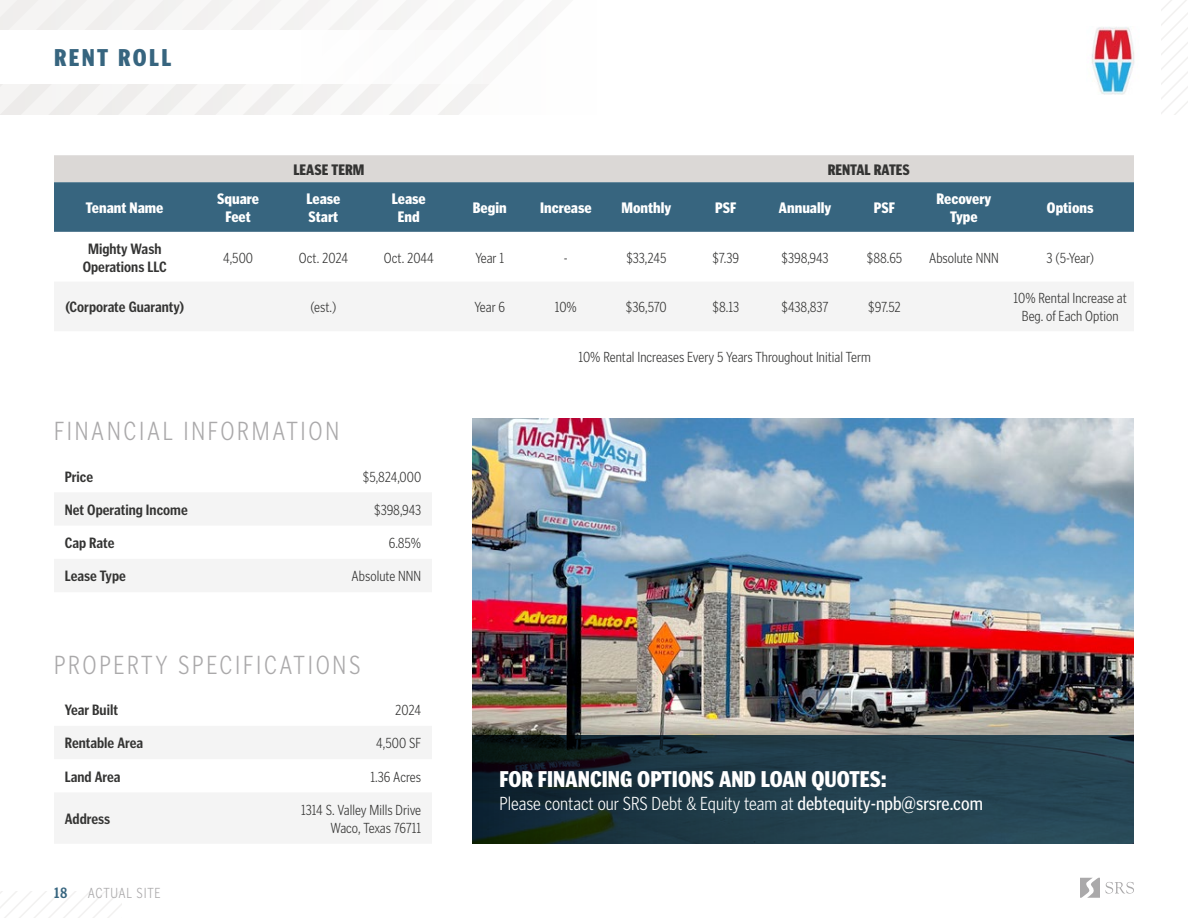
<style>
.page{position:relative;width:1188px;height:918px;background:#fff}
.page>*{position:absolute;margin:0;border:0;box-sizing:border-box;transform-origin:0 0}
.t1{font:300 27px "Poynter Gothic Text Cond";letter-spacing:.1em;color:#aaa9aa}
.t2{font:900 24px "Poynter Gothic Text Cond";letter-spacing:.1em;color:#37657f}
.t3{font:900 22.5px "Poynter Gothic Text Cond";color:#fff}
.t4{font:300 19.5px "Poynter Gothic Text Cond";color:#fff}
.t5{font:300 15px/18px "Poynter Gothic Text Cond";color:#343433;text-align:center}
.t6{font:700 15px/18px "Poynter Gothic Text Cond";color:#343433;text-align:center}
.t7{font:900 15px/18px "Poynter Gothic Text Cond";color:#fff;text-align:center}
.t8{font:900 15px "Poynter Gothic Text Cond";color:#343433}
.t9{font:300 15px "Poynter Gothic Text Cond";letter-spacing:.05em;color:#aaa9aa}
.t10{font:700 15px "Poynter Gothic Text Cond";color:#37657f}
.s1{font-weight:400}
</style>
<div class="page">
<img style="left:472px;top:418px;width:662px;height:318px">
<svg style="left:0;top:891px;width:122px;height:27px"></svg>
<svg style="left:1080px;top:878px;width:54px;height:20px"></svg>
<svg style="left:0;top:0;width:538px;height:115px"></svg>
<svg style="left:1161px;top:0;width:27px;height:115px"></svg>
<div style="left:0;top:30px;width:594px;height:54px;background:#fff"></div>
<svg style="left:472px;top:736px;width:662px;height:108px;background:#1e3843"></svg>
<div style="left:54px;top:155px;width:1080px;height:27px;background:#dbd8d6"></div>
<div style="left:54px;top:182px;width:1080px;height:50px;background:#37657f"></div>
<div style="left:54px;top:282px;width:1080px;height:49px;background:#f4f4f4"></div>
<svg style="left:54px;top:493px;width:378px;height:99px"></svg>
<svg style="left:54px;top:726px;width:378px;height:117px;fill:#f4f4f4"></svg>
<img style="left:1091px;top:27px;width:44px;height:67px">
<h2 class="t2" style="left:54px;top:44px;width:119px">RENT ROLL</h2>
<p class="t8" style="left:293px;top:161px;width:73px">LEASE TERM</p>
<p class="t8" style="left:828px;top:161px;width:84px">RENTAL RATES</p>
<p class="t7" style="left:86px;top:199px;width:79px">Tenant Name</p>
<p class="t7" style="left:217px;top:190px;width:43px">Square<br>Feet</p>
<p class="t7" style="left:306px;top:190px;width:36px;text-align:left">Lease<br>Start</p>
<p class="t7" style="left:392px;top:190px;width:36px">Lease<br>End</p>
<p class="t7" style="left:473px;top:199px;width:36px">Begin</p>
<p class="t7" style="left:540px;top:199px;width:53px">Increase</p>
<p class="t7" style="left:621px;top:199px;width:51px">Monthly</p>
<p class="t7" style="left:715px;top:199px;width:23px">PSF</p>
<p class="t7" style="left:779px;top:199px;width:54px">Annually</p>
<p class="t7" style="left:874px;top:199px;width:23px">PSF</p>
<p class="t7" style="left:936px;top:190px;width:56px">Recovery<br>Type</p>
<p class="t7" style="left:1047px;top:199px;width:48px">Options</p>
<p class="t6" style="left:83px;top:239px;width:85px">Mighty Wash<br>Operations LLC</p>
<p class="t5" style="left:223px;top:249px;width:31px">4,500</p>
<p class="t5" style="left:299px;top:249px;width:51px">Oct. 2024</p>
<p class="t5" style="left:384px;top:249px;width:52px">Oct. 2044</p>
<p class="t5" style="left:475px;top:249px;width:30px">Year 1</p>
<p class="t5" style="left:564px;top:249px;width:5px">-</p>
<p class="t5" style="left:626px;top:249px;width:42px">$33,245</p>
<p class="t5" style="left:712px;top:249px;width:28px">$7.39</p>
<p class="t5" style="left:782px;top:249px;width:49px">$398,943</p>
<p class="t5" style="left:867px;top:249px;width:37px">$88.65</p>
<p class="t5" style="left:929px;top:249px;width:71px">Absolute NNN</p>
<p class="t5" style="left:1047px;top:249px;width:49px">3 (5-Year)</p>
<p class="t6" style="left:65px;top:298px;width:120px">(Corporate Guaranty)</p>
<p class="t5" style="left:310px;top:298px;width:28px">(est.)</p>
<p class="t5" style="left:474px;top:298px;width:32px">Year 6</p>
<p class="t5" style="left:555px;top:298px;width:24px">10%</p>
<p class="t5" style="left:626px;top:298px;width:42px">$36,570</p>
<p class="t5" style="left:712px;top:298px;width:28px">$8.13</p>
<p class="t5" style="left:782px;top:298px;width:49px">$438,837</p>
<p class="t5" style="left:868px;top:298px;width:34px">$97.52</p>
<p class="t5" style="left:1014px;top:289px;width:115px">10% Rental Increase at<br>Beg. of Each Option</p>
<p class="t5" style="left:579px;top:348px;width:294px">10% Rental Increases Every 5 Years Throughout Initial Term</p>
<h1 class="t1" style="left:54px;top:416px;width:287px">FINANCIAL INFORMATION</h1>
<p class="t6" style="left:65px;top:467px;width:30px">Price</p>
<p class="t5" style="left:363px;top:467px;width:60px">$5,824,000</p>
<p class="t6" style="left:65px;top:501px;width:124px">Net Operating Income</p>
<p class="t5" style="left:374px;top:501px;width:49px">$398,943</p>
<p class="t6" style="left:65px;top:534px;width:51px">Cap Rate</p>
<p class="t5" style="left:389px;top:534px;width:34px">6.85%</p>
<p class="t6" style="left:65px;top:567px;width:63px">Lease Type</p>
<p class="t5" style="left:352px;top:567px;width:71px">Absolute NNN</p>
<h1 class="t1" style="left:54px;top:651px;width:308px">PROPERTY SPECIFICATIONS</h1>
<p class="t6" style="left:65px;top:701px;width:55px">Year Built</p>
<p class="t5" style="left:395px;top:701px;width:27px">2024</p>
<p class="t6" style="left:65px;top:734px;width:80px">Rentable Area</p>
<p class="t5" style="left:376px;top:734px;width:46px">4,500 SF</p>
<p class="t6" style="left:65px;top:767px;width:57px">Land Area</p>
<p class="t5" style="left:370px;top:768px;width:52px">1.36 Acres</p>
<p class="t6" style="left:65px;top:810px;width:47px">Address</p>
<p class="t5" style="left:301px;top:801px;width:122px;text-align:right">1314 S. Valley Mills Drive<br>Waco, Texas 76711</p>
<p class="t10" style="left:54px;top:884px;width:15px">18</p>
<p class="t9" style="left:88px;top:885px;width:74px">ACTUAL SITE</p>
<h3 class="t3" style="left:500px;top:766px;width:389px">FOR FINANCING OPTIONS AND LOAN QUOTES:</h3>
<h3 class="t4" style="left:500px;top:793px;width:485px">Please contact our SRS Debt &amp; Equity team at <span class="s1">debtequity-npb@srsre.com</span></h3>
</div>
